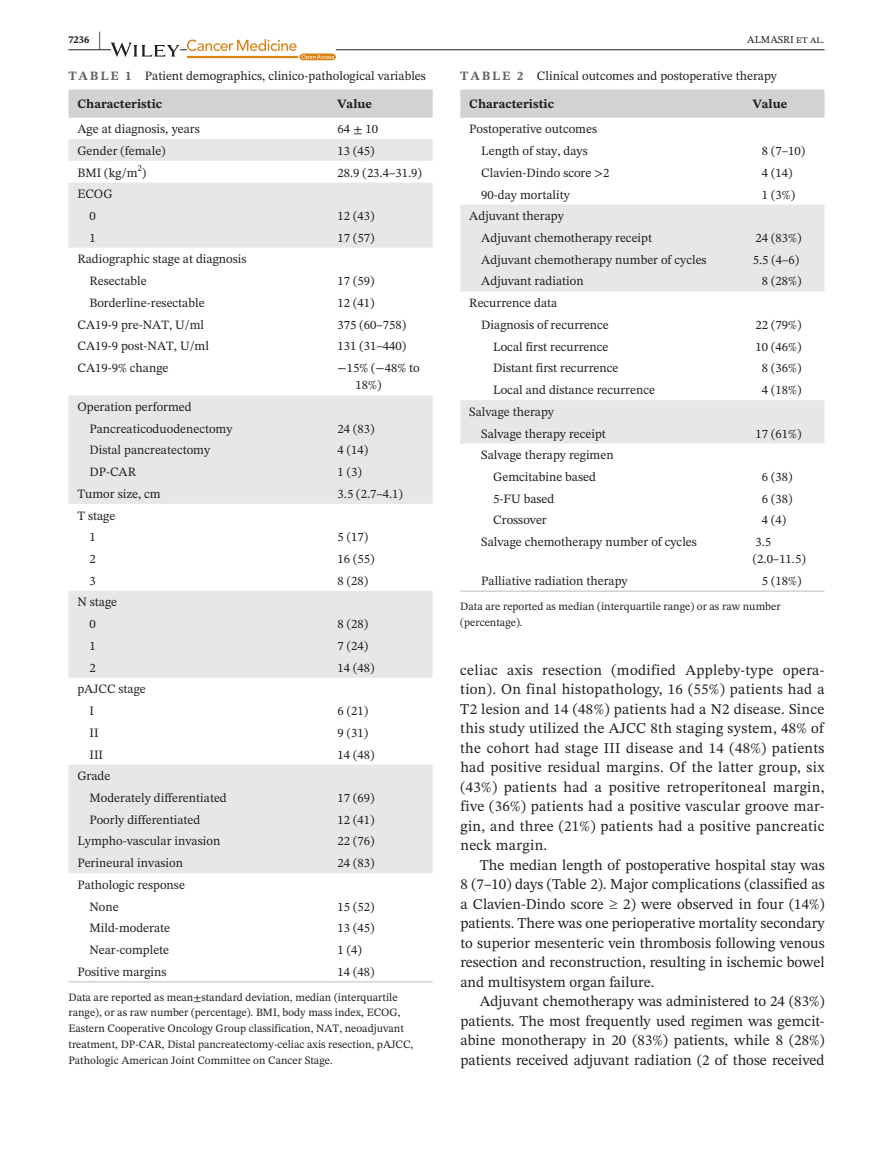
<style>
.page{position:relative;width:893px;height:1174px;background:#fff}
.page>*{position:absolute;margin:0;border:0;box-sizing:border-box;transform-origin:0 0}
.t1{font:15px/19.5px "STIX Two Text";color:#231f20;text-align:justify}
.t2{font:12.75px/21.8px "STIX Two Text";color:#231f20}
.t3{font:700 12.75px "STIX Two Text";color:#231f20}
.t4{font:11.25px/15.8px "STIX Two Text";color:#231f20}
.t5{font:10.5px "STIX Two Text";color:#231f20}
.t6{font:700 10.5px "STIX Two Text";color:#231f20}
.s1{font-size:21px}
.s2{font-weight:700;color:#636366}
</style>
<div class="page">
<hr style="left:68px;top:49px;width:756px;height:1px;background:#231f20">
<svg style="left:111px;top:43px;width:68px;height:14px"></svg>
<svg style="left:187px;top:39px;width:149px;height:21px"></svg>
<div style="left:68px;top:90px;width:365px;height:28px;background:#d1d2d4"></div>
<svg style="left:68px;top:139px;width:365px;height:734px;fill:#e6e7e9"></svg>
<hr style="left:68px;top:981px;width:261px;height:1px;background:#d1d2d4">
<hr style="left:329px;top:981px;width:104px;height:1px;background:#d1d2d4">
<div style="left:460px;top:90px;width:364px;height:28px;background:#d1d2d4"></div>
<svg style="left:460px;top:205px;width:364px;height:238px;fill:#e6e7e9"></svg>
<hr style="left:460px;top:590px;width:284px;height:2px;background:#d1d2d4">
<hr style="left:744px;top:590px;width:80px;height:2px;background:#d1d2d4">
<p class="t6" style="left:68px;top:32px;width:34px">7236 <span class="s1">|</span></p>
<p class="t5" style="left:747px;top:32px;width:79px">ALMASRI et al.</p>
<p class="t2" style="left:68px;top:65px;width:359px"><span class="s2">TABLE 1</span> Patient demographics, clinico-pathological variables</p>
<p class="t3" style="left:77px;top:95px;width:86px">Characteristic</p>
<p class="t3" style="left:338px;top:95px;width:36px">Value</p>
<p class="t2" style="left:77px;top:118px;width:124px">Age at diagnosis, years</p>
<p class="t2" style="left:338px;top:118px;width:42px">64 ± 10</p>
<p class="t2" style="left:77px;top:140px;width:90px">Gender (female)</p>
<p class="t2" style="left:338px;top:140px;width:38px">13 (45)</p>
<p class="t2" style="left:77px;top:161px;width:70px">BMI (kg/m<sup>2</sup>)</p>
<p class="t2" style="left:338px;top:161px;width:86px">28.9 (23.4–31.9)</p>
<p class="t2" style="left:77px;top:183px;width:37px;text-align:center">ECOG<br>0</p>
<p class="t2" style="left:338px;top:205px;width:38px">12 (43)</p>
<p class="t2" style="left:89px;top:226px;width:8px">1</p>
<p class="t2" style="left:338px;top:226px;width:38px">17 (57)</p>
<p class="t2" style="left:89px;top:248px;width:159px;text-indent:-12px">Radiographic stage at diagnosis<br>Resectable</p>
<p class="t2" style="left:338px;top:270px;width:38px">17 (59)</p>
<p class="t2" style="left:89px;top:292px;width:117px">Borderline-resectable</p>
<p class="t2" style="left:338px;top:292px;width:38px">12 (41)</p>
<p class="t2" style="left:77px;top:313px;width:128px">CA19-9 pre-NAT, U/ml</p>
<p class="t2" style="left:338px;top:313px;width:70px">375 (60–758)</p>
<p class="t2" style="left:77px;top:335px;width:133px">CA19-9 post-NAT, U/ml</p>
<p class="t2" style="left:338px;top:335px;width:70px">131 (31–440)</p>
<p class="t2" style="left:77px;top:357px;width:93px">CA19-9% change</p>
<p class="t2" style="left:356px;top:359px;width:66px;line-height:17.2px;text-indent:-18px">−15% (−48% to<br>18%)</p>
<p class="t2" style="left:89px;top:396px;width:145px;text-indent:-12px">Operation performed<br>Pancreaticoduodenectomy</p>
<p class="t2" style="left:338px;top:417px;width:38px">24 (83)</p>
<p class="t2" style="left:89px;top:439px;width:122px">Distal pancreatectomy</p>
<p class="t2" style="left:338px;top:439px;width:32px">4 (14)</p>
<p class="t2" style="left:89px;top:461px;width:48px">DP-CAR</p>
<p class="t2" style="left:338px;top:461px;width:26px">1 (3)</p>
<p class="t2" style="left:77px;top:483px;width:85px">Tumor size, cm</p>
<p class="t2" style="left:338px;top:483px;width:67px">3.5 (2.7–4.1)</p>
<p class="t2" style="left:77px;top:504px;width:39px;text-align:center">T stage<br>1</p>
<p class="t2" style="left:338px;top:526px;width:32px">5 (17)</p>
<p class="t2" style="left:89px;top:548px;width:8px">2</p>
<p class="t2" style="left:338px;top:548px;width:38px">16 (55)</p>
<p class="t2" style="left:89px;top:569px;width:8px">3</p>
<p class="t2" style="left:338px;top:569px;width:32px">8 (28)</p>
<p class="t2" style="left:89px;top:591px;width:29px;text-indent:-12px">N stage<br>0</p>
<p class="t2" style="left:338px;top:613px;width:32px">8 (28)</p>
<p class="t2" style="left:89px;top:635px;width:8px">1</p>
<p class="t2" style="left:338px;top:635px;width:32px">7 (24)</p>
<p class="t2" style="left:89px;top:656px;width:8px">2</p>
<p class="t2" style="left:338px;top:656px;width:38px">14 (48)</p>
<p class="t2" style="left:89px;top:678px;width:58px;text-indent:-12px">pAJCC stage<br>I</p>
<p class="t2" style="left:338px;top:700px;width:32px">6 (21)</p>
<p class="t2" style="left:89px;top:721px;width:11px">II</p>
<p class="t2" style="left:338px;top:721px;width:32px">9 (31)</p>
<p class="t2" style="left:89px;top:743px;width:15px">III</p>
<p class="t2" style="left:338px;top:743px;width:38px">14 (48)</p>
<p class="t2" style="left:89px;top:765px;width:139px;text-indent:-12px">Grade<br>Moderately differentiated</p>
<p class="t2" style="left:338px;top:787px;width:38px">17 (69)</p>
<p class="t2" style="left:89px;top:808px;width:112px">Poorly differentiated</p>
<p class="t2" style="left:338px;top:808px;width:38px">12 (41)</p>
<p class="t2" style="left:77px;top:830px;width:144px">Lympho-vascular invasion</p>
<p class="t2" style="left:338px;top:830px;width:38px">22 (76)</p>
<p class="t2" style="left:77px;top:852px;width:107px">Perineural invasion</p>
<p class="t2" style="left:338px;top:852px;width:38px">24 (83)</p>
<p class="t2" style="left:89px;top:873px;width:97px;text-indent:-12px">Pathologic response<br>None</p>
<p class="t2" style="left:338px;top:895px;width:38px">15 (52)</p>
<p class="t2" style="left:89px;top:917px;width:82px">Mild-moderate</p>
<p class="t2" style="left:338px;top:917px;width:38px">13 (45)</p>
<p class="t2" style="left:89px;top:938px;width:81px">Near-complete</p>
<p class="t2" style="left:338px;top:938px;width:26px">1 (4)</p>
<p class="t2" style="left:77px;top:960px;width:91px">Positive margins</p>
<p class="t2" style="left:338px;top:960px;width:38px">14 (48)</p>
<p class="t4" style="left:68px;top:989px;width:346px">Data are reported as mean±standard deviation, median (interquartile range), or as raw number (percentage). BMI, body mass index, ECOG, Eastern Cooperative Oncology Group classification, NAT, neoadjuvant treatment, DP-CAR, Distal pancreatectomy-celiac axis resection, pAJCC, Pathologic American Joint Committee on Cancer Stage.</p>
<p class="t2" style="left:460px;top:65px;width:318px"><span class="s2">TABLE 2</span> Clinical outcomes and postoperative therapy</p>
<p class="t3" style="left:469px;top:95px;width:86px">Characteristic</p>
<p class="t3" style="left:753px;top:95px;width:36px">Value</p>
<p class="t2" style="left:469px;top:118px;width:129px;text-align:center">Postoperative outcomes<br>Length of stay, days</p>
<p class="t2" style="left:762px;top:140px;width:45px">8 (7–10)</p>
<p class="t2" style="left:481px;top:162px;width:130px">Clavien-Dindo score &gt;2</p>
<p class="t2" style="left:762px;top:162px;width:32px">4 (14)</p>
<p class="t2" style="left:481px;top:183px;width:90px">90-day mortality</p>
<p class="t2" style="left:762px;top:183px;width:35px">1 (3%)</p>
<p class="t2" style="left:481px;top:205px;width:172px;text-indent:-12px">Adjuvant therapy<br>Adjuvant chemotherapy receipt</p>
<p class="t2" style="left:756px;top:227px;width:47px">24 (83%)</p>
<p class="t2" style="left:481px;top:249px;width:227px">Adjuvant chemotherapy number of cycles</p>
<p class="t2" style="left:753px;top:249px;width:48px">5.5 (4–6)</p>
<p class="t2" style="left:481px;top:270px;width:104px">Adjuvant radiation</p>
<p class="t2" style="left:762px;top:270px;width:41px">8 (28%)</p>
<p class="t2" style="left:481px;top:292px;width:129px;text-indent:-12px">Recurrence data<br>Diagnosis of recurrence</p>
<p class="t2" style="left:756px;top:314px;width:47px">22 (79%)</p>
<p class="t2" style="left:493px;top:335px;width:117px">Local first recurrence</p>
<p class="t2" style="left:756px;top:335px;width:47px">10 (46%)</p>
<p class="t2" style="left:493px;top:357px;width:127px">Distant first recurrence</p>
<p class="t2" style="left:762px;top:357px;width:41px">8 (36%)</p>
<p class="t2" style="left:493px;top:379px;width:163px">Local and distance recurrence</p>
<p class="t2" style="left:762px;top:379px;width:41px">4 (18%)</p>
<p class="t2" style="left:481px;top:400px;width:126px;text-indent:-12px">Salvage therapy<br>Salvage therapy receipt</p>
<p class="t2" style="left:756px;top:422px;width:47px">17 (61%)</p>
<p class="t2" style="left:481px;top:444px;width:134px;text-align:center">Salvage therapy regimen<br>Gemcitabine based</p>
<p class="t2" style="left:762px;top:466px;width:32px">6 (38)</p>
<p class="t2" style="left:493px;top:487px;width:63px">5-FU based</p>
<p class="t2" style="left:762px;top:487px;width:32px">6 (38)</p>
<p class="t2" style="left:493px;top:509px;width:55px">Crossover</p>
<p class="t2" style="left:762px;top:509px;width:26px">4 (4)</p>
<p class="t2" style="left:481px;top:531px;width:217px">Salvage chemotherapy number of cycles</p>
<p class="t2" style="left:753px;top:533px;width:54px;line-height:17.2px">3.5 (2.0–11.5)</p>
<p class="t2" style="left:481px;top:570px;width:148px">Palliative radiation therapy</p>
<p class="t2" style="left:762px;top:570px;width:41px">5 (18%)</p>
<p class="t4" style="left:460px;top:598px;width:322px">Data are reported as median (interquartile range) or as raw number (percentage).</p>
<p class="t1" style="left:460px;top:660px;width:366px">celiac axis resection (modified Appleby-type opera&shy;tion). On final histopathology, 16 (55%) patients had a T2 lesion and 14 (48%) patients had a N2 disease. Since this study utilized the AJCC 8th staging system, 48% of the cohort had stage III disease and 14 (48%) patients had positive residual margins. Of the latter group, six (43%) patients had a positive retroperitoneal margin, five (36%) patients had a positive vascular groove mar&shy;gin, and three (21%) patients had a positive pancreatic neck margin.</p>
<p class="t1" style="left:460px;top:855px;width:366px;text-indent:19px">The median length of postoperative hospital stay was 8 (7–10) days (Table 2). Major complications (classified as a Clavien-Dindo score ≥ 2) were observed in four (14%) patients. There was one perioperative mortality secondary to superior mesenteric vein thrombosis following venous resection and reconstruction, resulting in ischemic bowel and multisystem organ failure.</p>
<p class="t1" style="left:460px;top:991px;width:366px;text-indent:20px">Adjuvant chemotherapy was administered to 24 (83%) patients. The most frequently used regimen was gemcit&shy;abine monotherapy in 20 (83%) patients, while 8 (28%) patients received adjuvant radiation (2 of those received</p>
</div>
